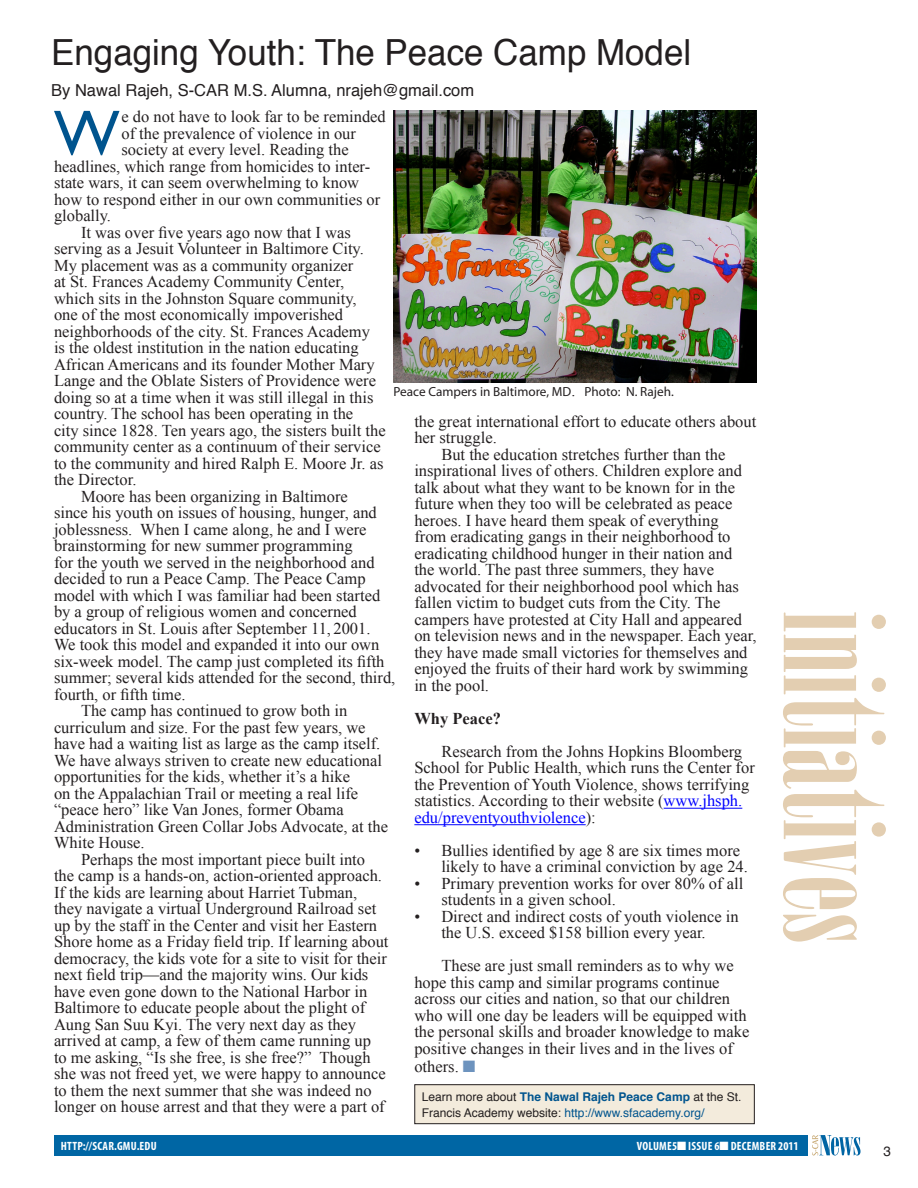
<style>
.page{position:relative;width:918px;height:1188px;background:#fff}
.page>*{position:absolute;margin:0;border:0;box-sizing:border-box;transform-origin:0 0}
.Section_head{font:138px "Onyx";color:#e3ceb1}
.Body_Drop_Cap{font:64.95px "Gill Sans";color:#00548e}
.Headline{font:36px "Helvetica";color:#231f20}
.Body_Drop_Cap-2{font:16.5px/16.5px "Times New Roman";color:#231f20}
.Author{font:16.5px "Helvetica";color:#231f20}
.t1{font:700 16.5px "Times New Roman";color:#231f20}
.t2{font:13.5px "Helvetica";color:#231f20}
.t3{font:13.2px "Myriad Pro";color:#231f20}
.t4{font:12px/15.8px "Helvetica";color:#231f20}
.Folio{font:700 condensed 12px "Myriad Pro";letter-spacing:.02em;color:#fff}
.s1{font-family:"Times New Roman";font-size:16.5px}
.s2{color:#00f}
.s3{color:#6d93be}
.s4{font-weight:700;color:#00548e}
.s5{color:#00548e}
</style>
<div class="page">
<div style="left:54px;top:1135px;width:753px;height:21px;background:#0066a4"></div>
<svg style="left:812px;top:1135px;width:49px;height:21px"></svg>
<hr style="left:664px;top:808px;width:78px;height:1px;background:#00f">
<hr style="left:414px;top:824px;width:172px;height:1px;background:#00f">
<img style="left:394px;top:111px;width:363px;height:271px">
<div style="left:415px;top:1085px;width:339px;height:39px;background:#f3ebdc"></div>
<div style="left:414px;top:1084px;width:341px;height:40px;border:1px solid #231f20"></div>
<p class="Headline" style="left:51px;top:24px;width:642px">Engaging Youth: The Peace Camp Model</p>
<p class="Author" style="left:51px;top:78px;width:424px">By Nawal Rajeh, S-CAR M.S. Alumna, nrajeh@gmail.com</p>
<p class="Body_Drop_Cap" style="left:54px;top:95px;width:67px">W</p>
<p class="Body_Drop_Cap-2" style="left:121px;top:108px;width:266px">e do not have to look far to be reminded</p>
<p class="Body_Drop_Cap-2" style="left:121px;top:125px;width:236px">of the prevalence of violence in our</p>
<p class="Body_Drop_Cap-2" style="left:121px;top:141px;width:229px">society at every level. Reading the</p>
<p class="Body_Drop_Cap-2" style="left:54px;top:158px;width:318px">headlines, which range from homicides to inter-</p>
<p class="Body_Drop_Cap-2" style="left:54px;top:174px;width:307px">state wars, it can seem overwhelming to know</p>
<p class="Body_Drop_Cap-2" style="left:54px;top:191px;width:328px">how to respond either in our own communities or</p>
<p class="Body_Drop_Cap-2" style="left:54px;top:207px;width:59px">globally.</p>
<p class="Body_Drop_Cap-2" style="left:54px;top:224px;width:333px;text-indent:27px">It was over five years ago now that I was serving as a Jesuit Volunteer in Baltimore City.<br>My placement was as a community organizer<br>at St. Frances Academy Community Center, which sits in the Johnston Square community,<br>one of the most economically impoverished neighborhoods of the city. St. Frances Academy<br>is the oldest institution in the nation educating African Americans and its founder Mother Mary Lange and the Oblate Sisters of Providence were doing so at a time when it was still illegal in this country. The school has been operating in the<br>city since 1828. Ten years ago, the sisters built the community center as a continuum of their service to the community and hired Ralph E. Moore Jr. as the Director.</p>
<p class="Body_Drop_Cap-2" style="left:54px;top:488px;width:343px;text-indent:27px">Moore has been organizing in Baltimore<br>since his youth on issues of housing, hunger, and joblessness. When I came along, he and I were brainstorming for new summer programming<br>for the youth we served in the neighborhood and decided to run a Peace Camp. The Peace Camp model with which I was familiar had been started by a group of religious women and concerned educators in St. Louis after September 11, 2001.<br>We took this model and expanded it into our own six-week model. The camp just completed its fifth summer; several kids attended for the second, third, fourth, or fifth time.</p>
<p class="Body_Drop_Cap-2" style="left:54px;top:702px;width:336px;text-indent:27px">The camp has continued to grow both in curriculum and size. For the past few years, we have had a waiting list as large as the camp itself.<br>We have always striven to create new educational opportunities for the kids, whether it’s a hike<br>on the Appalachian Trail or meeting a real life “peace hero” like Van Jones, former Obama Administration Green Collar Jobs Advocate, at the White House.</p>
<p class="Body_Drop_Cap-2" style="left:54px;top:851px;width:336px;text-indent:27px">Perhaps the most important piece built into the camp is a hands-on, action-oriented approach.<br>If the kids are learning about Harriet Tubman, they navigate a virtual Underground Railroad set up by the staff in the Center and visit her Eastern Shore home as a Friday field trip. If learning about democracy, the kids vote for a site to visit for their next field trip—and the majority wins. Our kids have even gone down to the National Harbor in Baltimore to educate people about the plight of Aung San Suu Kyi. The very next day as they arrived at camp, a few of them came running up<br>to me asking, “Is she free, is she free?” Though she was not freed yet, we were happy to announce to them the next summer that she was indeed no longer on house arrest and that they were a part of</p>
<p class="t3" style="left:394px;top:383px;width:282px">Peace Campers in Baltimore, MD<span class="s1">.</span> Photo: N. Rajeh.</p>
<p class="Body_Drop_Cap-2" style="left:414px;top:413px;width:343px">the great international effort to educate others about her struggle.</p>
<p class="Body_Drop_Cap-2" style="left:414px;top:446px;width:344px;text-indent:27px">But the education stretches further than the inspirational lives of others. Children explore and talk about what they want to be known for in the future when they too will be celebrated as peace heroes. I have heard them speak of everything<br>from eradicating gangs in their neighborhood to eradicating childhood hunger in their nation and<br>the world. The past three summers, they have advocated for their neighborhood pool which has fallen victim to budget cuts from the City. The campers have protested at City Hall and appeared on television news and in the newspaper. Each year, they have made small victories for themselves and enjoyed the fruits of their hard work by swimming in the pool.</p>
<p class="t1" style="left:414px;top:707px;width:88px">Why Peace?</p>
<p class="Body_Drop_Cap-2" style="left:414px;top:743px;width:342px;text-indent:27px">Research from the Johns Hopkins Bloomberg School for Public Health, which runs the Center for the Prevention of Youth Violence, shows terrifying statistics. According to their website (<span class="s2">www.jhsph. edu/preventyouthviolence</span>):</p>
<p class="Body_Drop_Cap-2" style="left:441px;top:842px;width:308px;text-indent:-27px">• Bullies identified by age 8 are six times more likely to have a criminal conviction by age 24.</p>
<p class="Body_Drop_Cap-2" style="left:441px;top:875px;width:303px;text-indent:-27px">• Primary prevention works for over 80% of all students in a given school.</p>
<p class="Body_Drop_Cap-2" style="left:414px;top:908px;width:326px;text-align:center">• Direct and indirect costs of youth violence in the U.S. exceed $158 billion every year.</p>
<p class="Body_Drop_Cap-2" style="left:414px;top:957px;width:336px;text-indent:27px">These are just small reminders as to why we hope this camp and similar programs continue across our cities and nation, so that our children who will one day be leaders will be equipped with the personal skills and broader knowledge to make positive changes in their lives and in the lives of</p>
<p class="Body_Drop_Cap-2" style="left:414px;top:1058px;width:63px">others. <span class="s3">■</span></p>
<p class="t4" style="left:422px;top:1089px;width:321px">Learn more about <span class="s4">The Nawal Rajeh Peace Camp</span> at the St.<br>Francis Academy website: <span class="s5">http://www.sfacademy.org/</span></p>
<p class="Section_head" style="left:912px;top:611px;width:334px;rotate:90deg">initiatives</p>
<p class="Folio" style="left:61px;top:1139px;width:97px">HTTP://SCAR.GMU.EDU</p>
<p class="Folio" style="left:637px;top:1139px;width:163px">VOLUME5■ ISSUE 6■ DECEMBER 2011</p>
<p class="t2" style="left:883px;top:1140px;width:9px">3</p>
</div>
